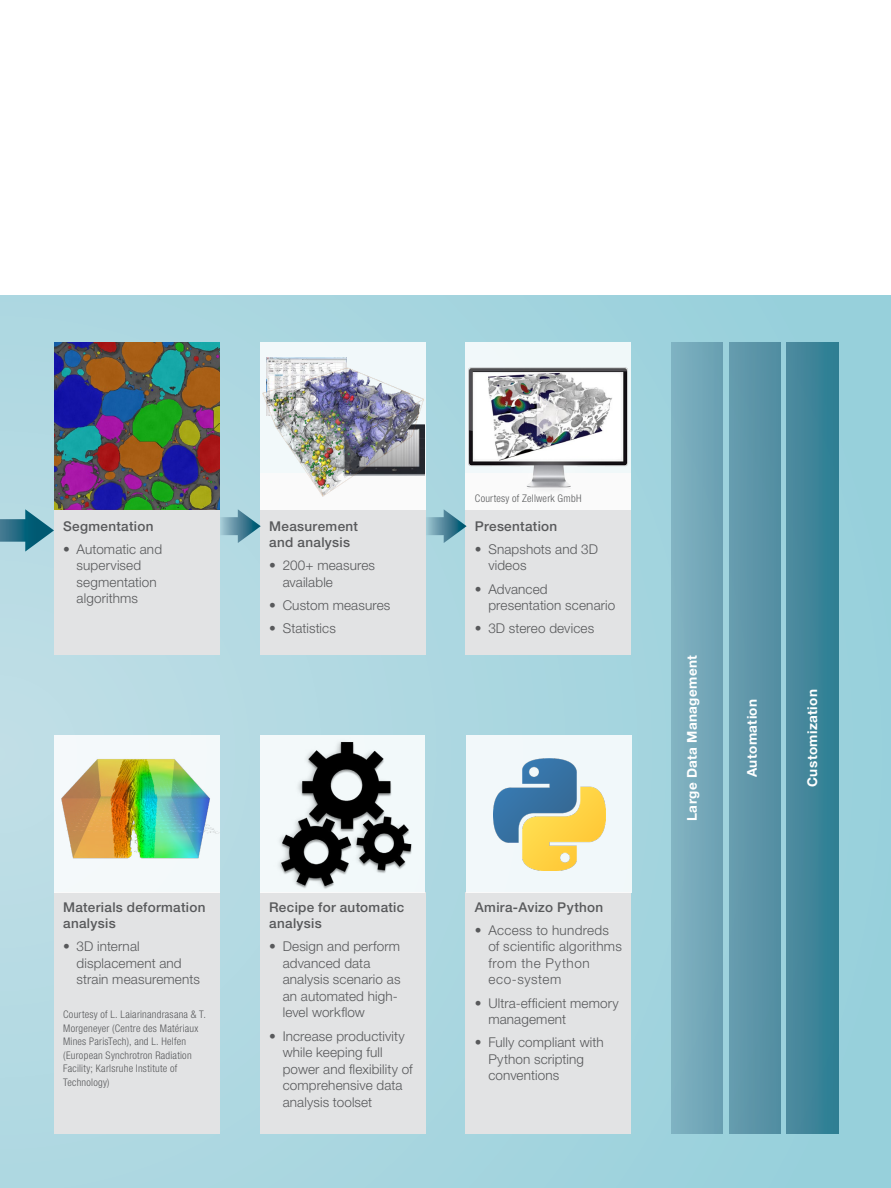
<style>
.page{position:relative;width:891px;height:1188px;background:#fff}
.page>*{position:absolute;margin:0;border:0;box-sizing:border-box;transform-origin:0 0}
.t1{font:300 13.5px/16.5px "Helvetica Neue LT Pro";letter-spacing:.01em;color:#58595b}
.t2{font:500 13.5px/16.5px "Helvetica Neue LT Pro";letter-spacing:.025em;color:#58595b}
.t3{font:700 13.5px "Helvetica Neue LT Pro";letter-spacing:.03em;color:#fff}
.t4{font:300 condensed 10.5px/13.5px "Helvetica Neue LT Pro";letter-spacing:.025em;color:#58595b}
</style>
<div class="page">
<div style="left:0;top:296px;width:891px;height:892px;background:linear-gradient(to right,#badce5,#95cfda)"></div>
<div style="left:54px;top:892px;width:165px;height:242px;background:#e2e3e4"></div>
<div style="left:54px;top:473px;width:165px;height:181px;background:#e2e3e4"></div>
<div style="left:260px;top:892px;width:165px;height:242px;background:#e2e3e4"></div>
<div style="left:260px;top:473px;width:165px;height:181px;background:#e2e3e4"></div>
<div style="left:466px;top:892px;width:165px;height:242px;background:#e2e3e4"></div>
<div style="left:466px;top:473px;width:165px;height:181px;background:#e2e3e4"></div>
<div style="left:672px;top:342px;width:51px;height:792px;background:#76a9ba"></div>
<div style="left:729px;top:342px;width:52px;height:792px;background:#5d94a8"></div>
<div style="left:787px;top:342px;width:51px;height:792px;background:linear-gradient(to right,#508b9f,#2b7e93)"></div>
<div style="left:54px;top:735px;width:165px;height:157px;background:#f4f9fa"></div>
<div style="left:260px;top:342px;width:165px;height:167px;background:#f2f8fa"></div>
<div style="left:260px;top:735px;width:165px;height:157px;background:#f3f9fa"></div>
<div style="left:466px;top:342px;width:165px;height:167px;background:#f1f8f9"></div>
<div style="left:466px;top:735px;width:165px;height:157px;background:#f1f8fa"></div>
<svg style="left:220px;top:509px;width:41px;height:34px"></svg>
<svg style="left:426px;top:509px;width:41px;height:34px"></svg>
<svg style="left:0;top:509px;width:54px;height:43px;background:#649faf"></svg>
<img style="left:54px;top:342px;width:165px;height:167px">
<img style="left:61px;top:759px;width:158px;height:100px">
<img style="left:463px;top:364px;width:171px;height:132px">
<img style="left:266px;top:357px;width:80px;height:8px">
<img style="left:224px;top:365px;width:236px;height:133px">
<img style="left:494px;top:759px;width:112px;height:111px">
<img style="left:279px;top:741px;width:133px;height:148px">
<p class="t2" style="left:63px;top:517px;width:92px">Segmentation</p>
<p class="t1" style="left:77px;top:541px;width:87px;text-indent:-14px">• Automatic and supervised segmentation algorithms</p>
<p class="t2" style="left:269px;top:517px;width:90px">Measurement and analysis</p>
<p class="t1" style="left:283px;top:557px;width:94px;text-indent:-14px">• 200+ measures available</p>
<p class="t1" style="left:269px;top:597px;width:123px">• Custom measures</p>
<p class="t1" style="left:269px;top:620px;width:68px">• Statistics</p>
<p class="t4" style="left:475px;top:491px;width:108px">Courtesy of Zellwerk GmbH</p>
<p class="t2" style="left:475px;top:517px;width:84px">Presentation</p>
<p class="t1" style="left:488px;top:541px;width:111px;text-indent:-14px">• Snapshots and 3D videos</p>
<p class="t1" style="left:488px;top:580px;width:129px;text-indent:-14px">• Advanced presentation scenario</p>
<p class="t1" style="left:475px;top:620px;width:121px">• 3D stereo devices</p>
<p class="t2" style="left:63px;top:898px;width:144px">Materials deformation analysis</p>
<p class="t1" style="left:77px;top:938px;width:125px;text-indent:-14px">• 3D internal displacement and strain measurements</p>
<p class="t4" style="left:63px;top:1008px;width:144px">Courtesy of L. Laiarinandrasana &amp; T.<br>Morgeneyer (Centre des Matériaux<br>Mines ParisTech), and L. Helfen (European Synchrotron Radiation<br>Facility; Karlsruhe Institute of<br>Technology)</p>
<p class="t2" style="left:269px;top:898px;width:137px">Recipe for automatic analysis</p>
<p class="t1" style="left:283px;top:938px;width:119px;text-indent:-14px">• Design and perform advanced data analysis scenario as an automated high&shy;level workflow</p>
<p class="t1" style="left:283px;top:1027px;width:132px;text-indent:-14px">• Increase productivity while keeping full power and flexibility of comprehensive data analysis toolset</p>
<p class="t2" style="left:475px;top:898px;width:130px">Amira-Avizo Python</p>
<p class="t1" style="left:488px;top:922px;width:135px;text-indent:-14px">• Access to hundreds of scientific algorithms from the Python eco-system</p>
<p class="t1" style="left:488px;top:994px;width:132px;text-indent:-14px">• Ultra-efficient memory management</p>
<p class="t1" style="left:488px;top:1034px;width:117px;text-indent:-14px">• Fully compliant with<br>Python scripting conventions</p>
<p class="t3" style="left:684px;top:821px;width:168px;rotate:-90deg">Large Data Management</p>
<p class="t3" style="left:744px;top:777px;width:80px;rotate:-90deg">Automation</p>
<p class="t3" style="left:804px;top:787px;width:99px;rotate:-90deg">Customization</p>
</div>
